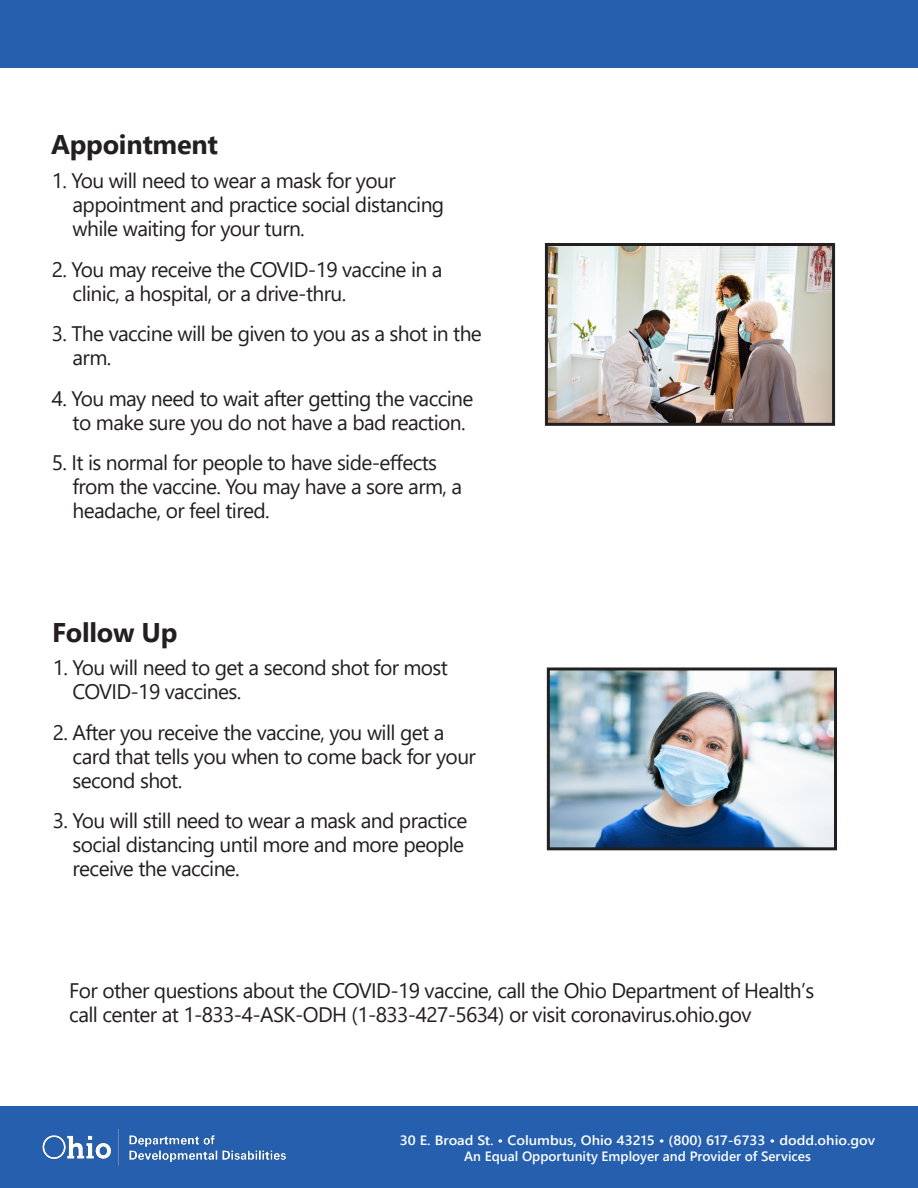
<style>
.page{position:relative;width:918px;height:1188px;background:#fff}
.page>*{position:absolute;margin:0;border:0;box-sizing:border-box;transform-origin:0 0}
.t1{font:700 27px "Segoe UI";letter-spacing:-.01em;color:#231f20}
.t2{font:21px/24px "Segoe UI";letter-spacing:-.03em;color:#231f20}
.t3{font:600 13.5px "Segoe UI";color:#fff;scale:1.07 1}
.t4{font:600 13.5px "Segoe UI";color:#fff}
</style>
<div class="page">
<img style="left:551px;top:672px;width:282px;height:174px">
<div style="left:547px;top:668px;width:290px;height:182px;border:3px solid #231f20"></div>
<img style="left:549px;top:247px;width:282px;height:175px">
<div style="left:545px;top:243px;width:290px;height:183px;border:3px solid #231f20"></div>
<div style="left:0;top:1107px;width:918px;height:81px;background:#255fad"></div>
<img style="left:42px;top:1129px;width:244px;height:37px">
<div style="left:0;top:0;width:918px;height:68px;background:#255fad"></div>
<p class="t1" style="left:51px;top:119px;width:168px">Appointment</p>
<p class="t2" style="left:73px;top:167px;width:373px;text-indent:-21px">1. You will need to wear a mask for your appointment and practice social distancing while waiting for your turn.</p>
<p class="t2" style="left:73px;top:256px;width:371px;text-indent:-21px">2. You may receive the COVID-19 vaccine in a clinic, a hospital, or a drive-thru.</p>
<p class="t2" style="left:73px;top:320px;width:411px;text-indent:-21px">3. The vaccine will be given to you as a shot in the arm.</p>
<p class="t2" style="left:73px;top:385px;width:402px;text-indent:-21px">4. You may need to wait after getting the vaccine to make sure you do not have a bad reaction.</p>
<p class="t2" style="left:73px;top:449px;width:391px;text-indent:-21px">5. It is normal for people to have side-effects from the vaccine. You may have a sore arm, a headache, or feel tired.</p>
<p class="t1" style="left:52px;top:607px;width:127px">Follow Up</p>
<p class="t2" style="left:73px;top:654px;width:377px;text-indent:-20px">1. You will need to get a second shot for most<br>COVID-19 vaccines.</p>
<p class="t2" style="left:73px;top:718px;width:405px;text-indent:-20px">2. After you receive the vaccine, you will get a card that tells you when to come back for your second shot.</p>
<p class="t2" style="left:73px;top:807px;width:396px;text-indent:-20px">3. You will still need to wear a mask and practice social distancing until more and more people receive the vaccine.</p>
<p class="t2" style="left:69px;top:976px;width:746px">For other questions about the COVID-19 vaccine, call the Ohio Department of Health’s call center at 1-833-4-ASK-ODH (1-833-427-5634) or visit coronavirus.ohio.gov</p>
<p class="t3" style="left:400px;top:1128px;width:446px">30 E. Broad St. • Columbus, Ohio 43215 • (800) 617-6733 • dodd.ohio.gov</p>
<p class="t4" style="left:464px;top:1144px;width:348px">An Equal Opportunity Employer and Provider of Services</p>
</div>
